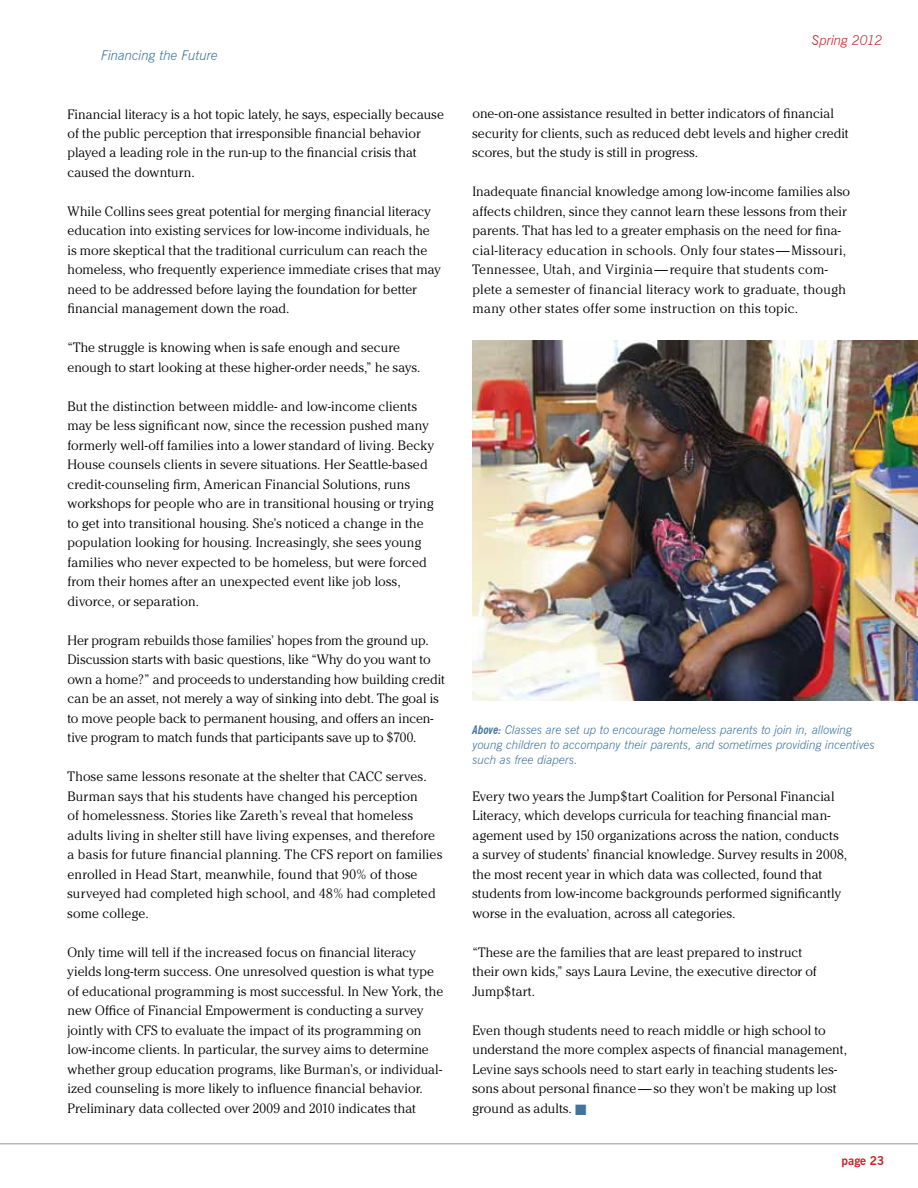
<style>
.page{position:relative;width:918px;height:1188px;background:#fff}
.page>*{position:absolute;margin:0;border:0;box-sizing:border-box;transform-origin:0 0}
.t1{font:300 13.5px/19.5px "Cheltenham";letter-spacing:.005em;color:#000}
.t2{font:italic 300 13.5px "News Gothic BT";letter-spacing:-.01em;color:#40739e}
.t3{font:italic 300 13.5px "News Gothic BT";letter-spacing:-.01em;color:#c72127}
.t4{font:italic 300 12px/15px "News Gothic BT";color:#40739e}
.t5{font:700 12px "News Gothic BT";color:#c72127}
.s1{font-weight:700;font-stretch:condensed}
.s2{color:#40739e}
</style>
<div class="page">
<hr style="left:0;top:1143px;width:918px;height:1px;background:#b8b7b9">
<img style="left:473px;top:340px;width:445px;height:361px">
<p class="t2" style="left:101px;top:47px;width:118px">Financing the Future</p>
<p class="t1" style="left:68px;top:104px;width:378px">Financial literacy is a hot topic lately, he says, especially because of the public perception that irresponsible financial behavior played a leading role in the run-up to the financial crisis that caused the downturn.</p>
<p class="t1" style="left:68px;top:201px;width:375px">While Collins sees great potential for merging financial literacy education into existing services for low-income individuals, he is more skeptical that the traditional curriculum can reach the homeless, who frequently experience immediate crises that may need to be addressed before laying the foundation for better financial management down the road.</p>
<p class="t1" style="left:68px;top:338px;width:354px">“The struggle is knowing when is safe enough and secure enough to start looking at these higher-order needs,” he says.</p>
<p class="t1" style="left:68px;top:396px;width:368px">But the distinction between middle- and low-income clients may be less significant now, since the recession pushed many formerly well-off families into a lower standard of living. Becky House counsels clients in severe situations. Her Seattle-based credit-counseling firm, American Financial Solutions, runs workshops for people who are in transitional housing or trying to get into transitional housing. She’s noticed a change in the population looking for housing. Increasingly, she sees young families who never expected to be homeless, but were forced from their homes after an unexpected event like job loss, divorce, or separation.</p>
<p class="t1" style="left:68px;top:630px;width:379px">Her program rebuilds those families’ hopes from the ground up.<br>Discussion starts with basic questions, like “Why do you want to own a home?” and proceeds to understanding how building credit can be an asset, not merely a way of sinking into debt. The goal is to move people back to permanent housing, and offers an incen&shy;tive program to match funds that participants save up to $700.</p>
<p class="t1" style="left:68px;top:767px;width:376px">Those same lessons resonate at the shelter that CACC serves.<br>Burman says that his students have changed his perception<br>of homelessness. Stories like Zareth’s reveal that homeless adults living in shelter still have living expenses, and therefore a basis for future financial planning. The CFS report on families enrolled in Head Start, meanwhile, found that 90% of those surveyed had completed high school, and 48% had completed some college.</p>
<p class="t1" style="left:68px;top:942px;width:377px">Only time will tell if the increased focus on financial literacy yields long-term success. One unresolved question is what type of educational programming is most successful. In New York, the new Office of Financial Empowerment is conducting a survey jointly with CFS to evaluate the impact of its programming on low-income clients. In particular, the survey aims to determine whether group education programs, like Burman’s, or individual&shy;ized counseling is more likely to influence financial behavior.<br>Preliminary data collected over 2009 and 2010 indicates that</p>
<p class="t3" style="left:812px;top:32px;width:72px">Spring 2012</p>
<p class="t1" style="left:472px;top:104px;width:378px">one-on-one assistance resulted in better indicators of financial security for clients, such as reduced debt levels and higher credit scores, but the study is still in progress.</p>
<p class="t1" style="left:472px;top:182px;width:379px">Inadequate financial knowledge among low-income families also affects children, since they cannot learn these lessons from their parents. That has led to a greater emphasis on the need for fina&shy;cial-literacy education in schools. Only four states—Missouri, Tennessee, Utah, and Virginia—require that students com&shy;plete a semester of financial literacy work to graduate, though many other states offer some instruction on this topic.</p>
<p class="t4" style="left:472px;top:722px;width:404px"><span class="s1">Above:</span> Classes are set up to encourage homeless parents to join in, allowing young children to accompany their parents, and sometimes providing incentives such as free diapers.</p>
<p class="t1" style="left:472px;top:786px;width:376px">Every two years the Jump$tart Coalition for Personal Financial Literacy, which develops curricula for teaching financial man&shy;agement used by 150 organizations across the nation, conducts a survey of students’ financial knowledge. Survey results in 2008, the most recent year in which data was collected, found that students from low-income backgrounds performed significantly worse in the evaluation, across all categories.</p>
<p class="t1" style="left:472px;top:942px;width:346px">“These are the families that are least prepared to instruct their own kids,” says Laura Levine, the executive director of<br>Jump$tart.</p>
<p class="t1" style="left:472px;top:1020px;width:376px">Even though students need to reach middle or high school to understand the more complex aspects of financial management, Levine says schools need to start early in teaching students les&shy;sons about personal finance — so they won’t be making up lost ground as adults. <span class="s2">■</span></p>
<p class="t5" style="left:842px;top:1154px;width:44px">page 23</p>
</div>
